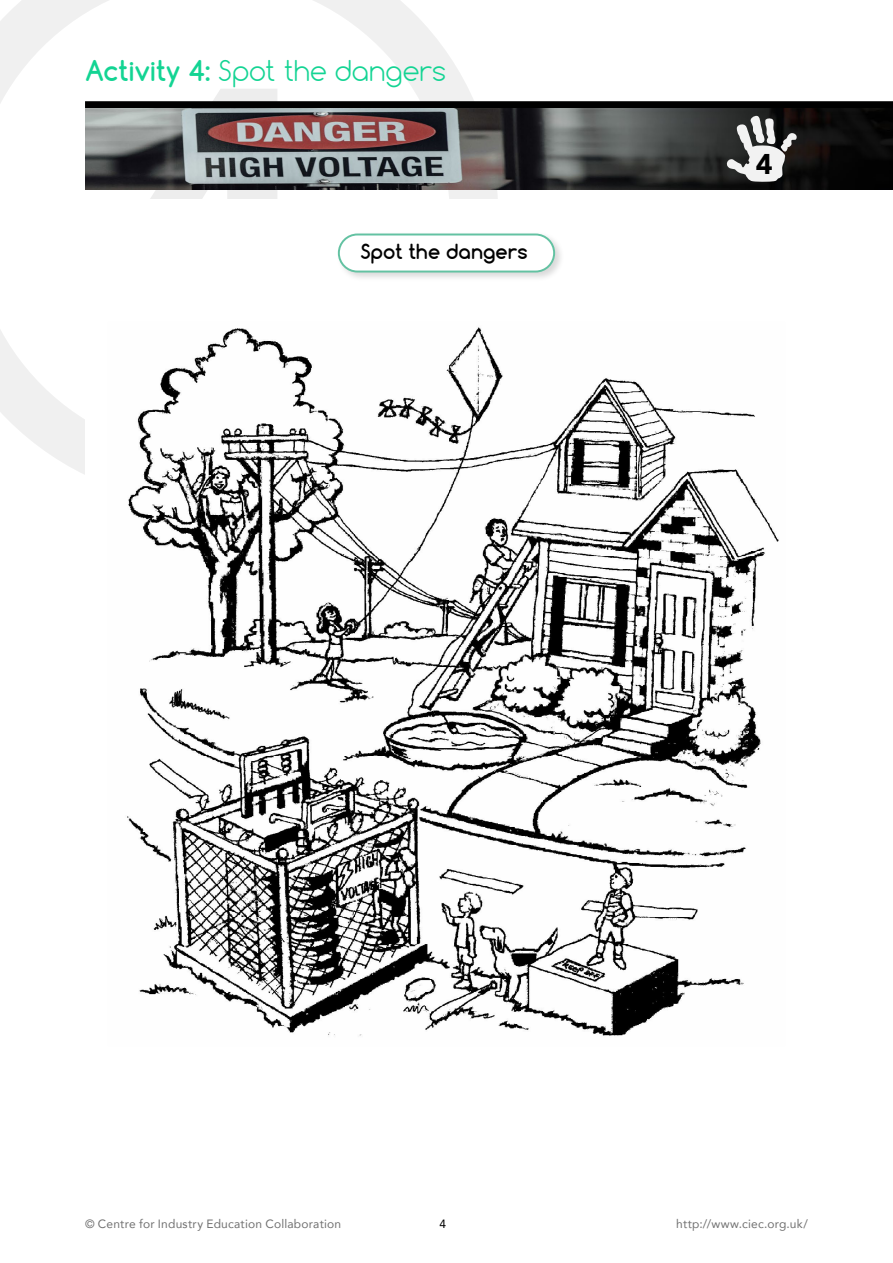
<style>
.page{position:relative;width:893px;height:1263px;background:#fff}
.page>*{position:absolute;margin:0;border:0;box-sizing:border-box;transform-origin:0 0}
.t1{font:900 28.5px "Avenir";color:#000}
.t2{font:300 27px "Comfortaa";letter-spacing:.005em;color:#13d493}
.t3{font:700 19.65px "Comfortaa";letter-spacing:.01em;color:#000}
.t4{font:12px "Avenir";letter-spacing:.015em;color:#707070}
.t5{font:12px "Avenir";color:#000}
.s1{font-weight:700}
</style>
<div class="page">
<svg style="left:0;top:0;width:498px;height:474px"></svg>
<div style="left:85px;top:101px;width:808px;height:7px;background:#000"></div>
<img style="left:85px;top:108px;width:808px;height:81px">
<svg style="left:726px;top:115px;width:72px;height:67px"></svg>
<img style="left:85px;top:212px;width:694px;height:824px">
<div style="left:336px;top:231px;width:229px;height:52px;background:#000;opacity:.15"></div>
<div style="left:339px;top:234px;width:215px;height:38px;background:#fff;border-radius:19px"></div>
<div style="left:338px;top:233px;width:217px;height:39px;border:2px solid #63c2a2;border-radius:19px"></div>
<h2 class="t2" style="left:85px;top:53px;width:363px"><span class="s1">Activity 4:</span> Spot the dangers</h2>
<h3 class="t3" style="left:360px;top:239px;width:169px">Spot the dangers</h3>
<h1 class="t1" style="left:756px;top:140px;width:18px">4</h1>
<p class="t4" style="left:85px;top:1214px;width:258px">© Centre for Industry Education Collaboration</p>
<p class="t5" style="left:440px;top:1214px;width:8px">4</p>
<p class="t4" style="left:676px;top:1214px;width:133px">http://www.ciec.org.uk/</p>
</div>
